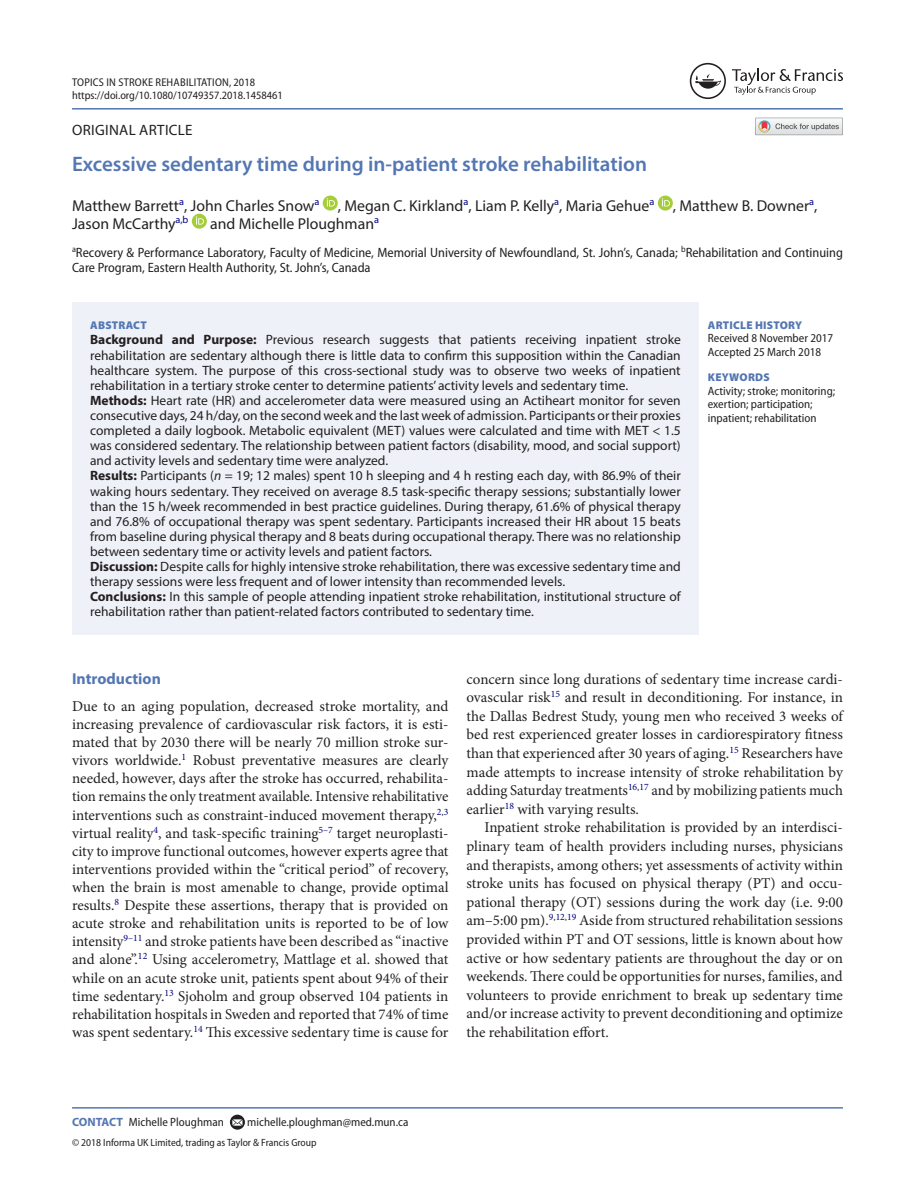
<style>
.page{position:relative;width:915px;height:1191px;background:#fff}
.page>*{position:absolute;margin:0;border:0;box-sizing:border-box;transform-origin:0 0}
.t1{font:600 21px "Myriad Pro";color:#5477b3}
.t2{font:15.75px/18.1px "Myriad Pro";color:#231f20}
.t3{font:700 15.75px "Myriad Pro";color:#5477b3}
.t4{font:15px/18.1px "Minion Pro";color:#231f20;text-align:justify}
.t5{font:15px "Myriad Pro";letter-spacing:.02em;color:#231f20}
.t6{font:13.5px/15.1px "Myriad Pro";color:#231f20}
.t7{font:semi-condensed 13.5px/15.1px "Myriad Pro";color:#231f20}
.t8{font:semi-condensed 12px/13.5px "Myriad Pro";color:#231f20}
.t9{font:semi-condensed 11.25px/13.5px "Myriad Pro";color:#231f20}
.t10{font:900 11.25px "Myriad Pro";letter-spacing:.02em;color:#5477b3}
.t11{font:semi-condensed 10.5px "Myriad Pro";color:#231f20}
.s1{font-weight:700}
.s2{font-style:italic}
.s3{font-weight:700;font-stretch:normal;color:#5477b3}
</style>
<div class="page">
<hr style="left:72px;top:108px;width:770px;height:2px;background:#5477b3">
<div style="left:72px;top:303px;width:626px;height:105px;background:#eef1f7"></div>
<div style="left:72px;top:363px;width:626px;height:121px;background:#eef1f7"></div>
<div style="left:72px;top:439px;width:626px;height:135px;background:#eef1f7"></div>
<div style="left:72px;top:559px;width:626px;height:76px;background:#eef1f7"></div>
<svg style="left:322px;top:195px;width:15px;height:15px"></svg>
<svg style="left:326px;top:198px;width:9px;height:8px"></svg>
<svg style="left:657px;top:195px;width:15px;height:15px"></svg>
<svg style="left:661px;top:198px;width:8px;height:8px"></svg>
<div style="left:192px;top:214px;width:15px;height:15px;background:#a5cd39;border-radius:50%"></div>
<svg style="left:196px;top:216px;width:8px;height:9px"></svg>
<hr style="left:72px;top:1107px;width:770px;height:1px;background:#5477b3">
<svg style="left:230px;top:1114px;width:15px;height:15px"></svg>
<svg style="left:232px;top:1119px;width:10px;height:6px"></svg>
<svg style="left:732px;top:69px;width:110px;height:26px"></svg>
<svg style="left:689px;top:63px;width:36px;height:36px"></svg>
<svg style="left:755px;top:118px;width:87px;height:17px"></svg>
<p class="t9" style="left:72px;top:75px;width:212px">Topics in Stroke Rehabilitation, 2018 https://doi.org/10.1080/10749357.2018.1458461</p>
<p class="t5" style="left:72px;top:121px;width:122px">ORIGINAL ARTICLE</p>
<h1 class="t1" style="left:72px;top:151px;width:576px">Excessive sedentary time during in-patient stroke rehabilitation</h1>
<p class="t2" style="left:72px;top:196px;width:746px">Matthew Barrett<sup>a</sup>, John Charles Snow<sup>a</sup> , Megan C. Kirkland<sup>a</sup>, Liam P. Kelly<sup>a</sup>, Maria Gehue<sup>a</sup> , Matthew B. Downer<sup>a</sup>,<br>Jason McCarthy<sup>a,b</sup></p>
<p class="t2" style="left:210px;top:214px;width:170px">and Michelle Ploughman<sup>a</sup></p>
<p class="t7" style="left:72px;top:245px;width:772px"><sup>a</sup>Recovery &amp; Performance Laboratory, Faculty of Medicine, Memorial University of Newfoundland, St. John’s, Canada; <sup>b</sup>Rehabilitation and Continuing<br>Care Program, Eastern Health Authority, St. John’s, Canada</p>
<p class="t10" style="left:90px;top:319px;width:58px">ABSTRACT</p>
<p class="t6" style="left:90px;top:332px;width:592px"><span class="s1">Background and Purpose:</span> Previous research suggests that patients receiving inpatient stroke rehabilitation are sedentary although there is little data to confirm this supposition within the Canadian healthcare system. The purpose of this cross-sectional study was to observe two weeks of inpatient rehabilitation in a tertiary stroke center to determine patients’ activity levels and sedentary time.<br><span class="s1">Methods:</span> Heart rate (HR) and accelerometer data were measured using an Actiheart monitor for seven consecutive days, 24 h/day, on the second week and the last week of admission. Participants or their proxies completed a daily logbook. Metabolic equivalent (MET) values were calculated and time with MET &lt; 1.5 was considered sedentary. The relationship between patient factors (disability, mood, and social support) and activity levels and sedentary time were analyzed.<br><span class="s1">Results:</span> Participants (<span class="s2">n</span> = 19; 12 males) spent 10 h sleeping and 4 h resting each day, with 86.9% of their waking hours sedentary. They received on average 8.5 task-specific therapy sessions; substantially lower than the 15 h/week recommended in best practice guidelines. During therapy, 61.6% of physical therapy and 76.8% of occupational therapy was spent sedentary. Participants increased their HR about 15 beats from baseline during physical therapy and 8 beats during occupational therapy. There was no relationship between sedentary time or activity levels and patient factors.<br><span class="s1">Discussion:</span> Despite calls for highly intensive stroke rehabilitation, there was excessive sedentary time and therapy sessions were less frequent and of lower intensity than recommended levels.<br><span class="s1">Conclusions:</span> In this sample of people attending inpatient stroke rehabilitation, institutional structure of rehabilitation rather than patient-related factors contributed to sedentary time.</p>
<p class="t10" style="left:707px;top:318px;width:96px">ARTICLE HISTORY</p>
<p class="t8" style="left:707px;top:331px;width:127px">Received 8 November 2017<br>Accepted 25 March 2018</p>
<p class="t10" style="left:707px;top:371px;width:63px">KEYWORDS</p>
<p class="t8" style="left:707px;top:384px;width:129px">Activity; stroke; monitoring; exertion; participation; inpatient; rehabilitation</p>
<p class="t3" style="left:72px;top:668px;width:90px">Introduction</p>
<p class="t4" style="left:72px;top:697px;width:378px">Due to an aging population, decreased stroke mortality, and increasing prevalence of cardiovascular risk factors, it is esti&shy;mated that by 2030 there will be nearly 70 million stroke sur&shy;vivors worldwide.<sup>1</sup> Robust preventative measures are clearly needed, however, days after the stroke has occurred, rehabilita&shy;tion remains the only treatment available. Intensive rehabilitative interventions such as constraint-induced movement therapy,<sup>2</sup><sup>,</sup><sup>3 </sup>virtual reality<sup>4</sup>, and task-specific training<sup>5–7</sup> target neuroplasti&shy;city to improve functional outcomes, however experts agree that interventions provided within the “critical period” of recovery, when the brain is most amenable to change, provide optimal results.<sup>8</sup> Despite these assertions, therapy that is provided on acute stroke and rehabilitation units is reported to be of low intensity<sup>9–11</sup> and stroke patients have been described as “inactive and alone”.<sup>12</sup> Using accelerometry, Mattlage et al. showed that while on an acute stroke unit, patients spent about 94% of their time sedentary.<sup>13</sup> Sjoholm and group observed 104 patients in rehabilitation hospitals in Sweden and reported that 74% of time was spent sedentary.<sup>14</sup> This excessive sedentary time is cause for</p>
<p class="t4" style="left:466px;top:669px;width:378px;line-height:18.6px">concern since long durations of sedentary time increase cardi&shy;ovascular risk<sup>15</sup> and result in deconditioning. For instance, in the Dallas Bedrest Study, young men who received 3 weeks of bed rest experienced greater losses in cardiorespiratory fitness than that experienced after 30 years of aging.<sup>15</sup> Researchers have made attempts to increase intensity of stroke rehabilitation by adding Saturday treatments<sup>16</sup><sup>,</sup><sup>17</sup> and by mobilizing patients much earlier<sup>18</sup> with varying results.</p>
<p class="t4" style="left:466px;top:818px;width:378px;line-height:18.6px;text-indent:18px">Inpatient stroke rehabilitation is provided by an interdisci&shy;plinary team of health providers including nurses, physicians and therapists, among others; yet assessments of activity within stroke units has focused on physical therapy (PT) and occu&shy;pational therapy (OT) sessions during the work day (i.e. 9:00 am–5:00 pm).<sup>9</sup><sup>,</sup><sup>12</sup><sup>,</sup><sup>19</sup> Aside from structured rehabilitation sessions provided within PT and OT sessions, little is known about how active or how sedentary patients are throughout the day or on weekends. There could be opportunities for nurses, families, and volunteers to provide enrichment to break up sedentary time and/or increase activity to prevent deconditioning and optimize the rehabilitation effort.</p>
<p class="t8" style="left:72px;top:1115px;width:153px"><span class="s3">CONTACT</span> Michelle Ploughman</p>
<p class="t8" style="left:247px;top:1115px;width:163px">michelle.ploughman@med.mun.ca</p>
<p class="t11" style="left:72px;top:1136px;width:246px">© 2018 Informa UK Limited, trading as Taylor &amp; Francis Group</p>
</div>
